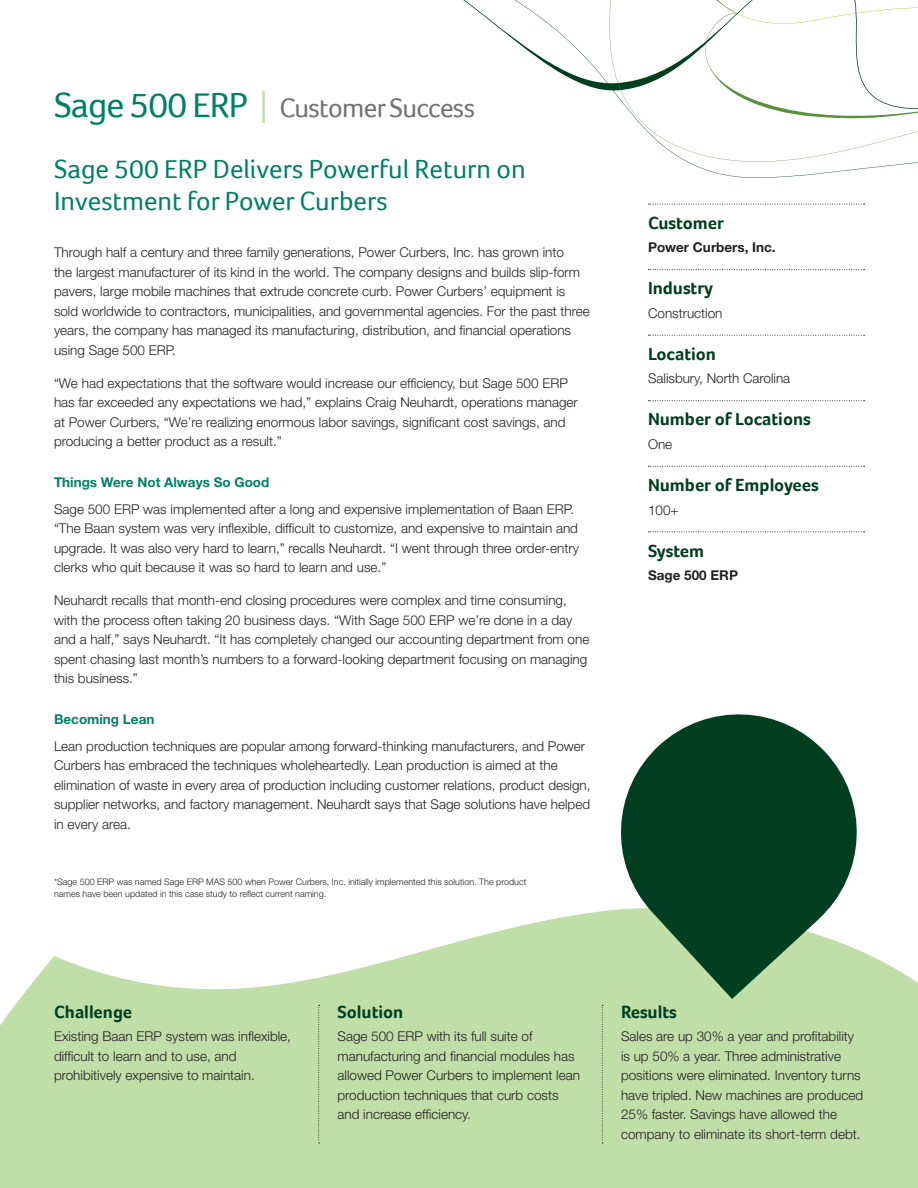
<style>
.page{position:relative;width:918px;height:1188px;background:#fff}
.page>*{position:absolute;margin:0;border:0;box-sizing:border-box;transform-origin:0 0}
.t1{font:27.3px "Foco";letter-spacing:-.025em;color:#717074}
.t2{font:27px/32.2px "Foco";color:#008066}
.Side_Header{font:700 18px "Foco";color:#003e20}
.Bottom_Challenge_Hea{font:700 18px "Foco";color:#003e20}
.Body{font:300 13.5px/19.5px "Helvetica Neue LT Std";color:#231f20}
.Subhead{font:700 13.5px "Helvetica Neue LT Std";color:#008066}
.Bold_Body{font:700 13.5px "Helvetica Neue LT Std";color:#231f20}
.t3{font:300 9px/12.8px "Helvetica Neue LT Std";color:#231f20}
.s1{font-size:35.85px;color:#008066}
.s2{font-family:"Helvetica Neue LT Std";font-weight:300;font-size:44.85px;color:#c0dea8}
</style>
<div class="page">
<svg style="left:0;top:910px;width:918px;height:278px;fill:#c0dea8"></svg>
<svg style="left:463px;top:0;width:455px;height:178px"></svg>
<svg style="left:608px;top:714px;width:262px;height:285px;fill:#003e20"></svg>
<svg style="left:648px;top:204px;width:217px;height:1px"></svg>
<svg style="left:648px;top:269px;width:217px;height:1px"></svg>
<svg style="left:648px;top:335px;width:217px;height:1px"></svg>
<svg style="left:648px;top:400px;width:217px;height:1px"></svg>
<svg style="left:648px;top:466px;width:217px;height:1px"></svg>
<svg style="left:648px;top:531px;width:217px;height:1px"></svg>
<svg style="left:602px;top:1005px;width:1px;height:139px"></svg>
<svg style="left:318px;top:1005px;width:2px;height:139px"></svg>
<p class="t1" style="left:54px;top:92px;width:423px"><span class="s1">Sage 500 ERP</span> <span class="s2">I</span> Customer Success</p>
<p class="t2" style="left:54px;top:153px;width:473px">Sage 500 ERP Delivers Powerful Return on<br>Investment for Power Curbers</p>
<p class="Body" style="left:54px;top:242px;width:537px">Through half a century and three family generations, Power Curbers, Inc. has grown into<br>the largest manufacturer of its kind in the world. The company designs and builds slip-form pavers, large mobile machines that extrude concrete curb. Power Curbers’ equipment is sold worldwide to contractors, municipalities, and governmental agencies. For the past three years, the company has managed its manufacturing, distribution, and financial operations using Sage 500 ERP.</p>
<p class="Body" style="left:54px;top:373px;width:525px">“We had expectations that the software would increase our efficiency, but Sage 500 ERP has far exceeded any expectations we had,” explains Craig Neuhardt, operations manager at Power Curbers, “We’re realizing enormous labor savings, significant cost savings, and producing a better product as a result.”</p>
<p class="Subhead" style="left:54px;top:474px;width:217px">Things Were Not Always So Good</p>
<p class="Body" style="left:54px;top:499px;width:526px">Sage 500 ERP was implemented after a long and expensive implementation of Baan ERP. “The Baan system was very inflexible, difficult to customize, and expensive to maintain and upgrade. It was also very hard to learn,” recalls Neuhardt. “I went through three order-entry clerks who quit because it was so hard to learn and use.”</p>
<p class="Body" style="left:54px;top:590px;width:537px">Neuhardt recalls that month-end closing procedures were complex and time consuming, with the process often taking 20 business days. “With Sage 500 ERP we’re done in a day and a half,” says Neuhardt. “It has completely changed our accounting department from one spent chasing last month’s numbers to a forward-looking department focusing on managing this business.”</p>
<p class="Subhead" style="left:54px;top:711px;width:102px">Becoming Lean</p>
<p class="Body" style="left:54px;top:736px;width:538px">Lean production techniques are popular among forward-thinking manufacturers, and Power Curbers has embraced the techniques wholeheartedly. Lean production is aimed at the elimination of waste in every area of production including customer relations, product design, supplier networks, and factory management. Neuhardt says that Sage solutions have helped in every area.</p>
<p class="t3" style="left:54px;top:875px;width:474px">*Sage 500 ERP was named Sage ERP MAS 500 when Power Curbers, Inc. initially implemented this solution. The product names have been updated in this case study to reflect current naming.</p>
<p class="Side_Header" style="left:648px;top:212px;width:77px">Customer</p>
<p class="Bold_Body" style="left:648px;top:239px;width:129px">Power Curbers, Inc.</p>
<p class="Side_Header" style="left:648px;top:278px;width:67px">Industry</p>
<p class="Body" style="left:648px;top:303px;width:76px">Construction</p>
<p class="Side_Header" style="left:648px;top:343px;width:70px">Location</p>
<p class="Body" style="left:648px;top:369px;width:144px">Salisbury, North Carolina</p>
<p class="Side_Header" style="left:648px;top:409px;width:164px">Number of Locations</p>
<p class="Body" style="left:648px;top:434px;width:26px">One</p>
<p class="Side_Header" style="left:648px;top:474px;width:172px">Number of Employees</p>
<p class="Body" style="left:648px;top:500px;width:32px">100+</p>
<p class="Side_Header" style="left:648px;top:540px;width:58px">System</p>
<p class="Bold_Body" style="left:648px;top:567px;width:92px">Sage 500 ERP</p>
<p class="Bottom_Challenge_Hea" style="left:54px;top:1001px;width:80px">Challenge</p>
<p class="Body" style="left:54px;top:1026px;width:239px">Existing Baan ERP system was inflexible, difficult to learn and to use, and prohibitively expensive to maintain.</p>
<p class="Bottom_Challenge_Hea" style="left:338px;top:1001px;width:67px">Solution</p>
<p class="Body" style="left:338px;top:1026px;width:244px">Sage 500 ERP with its full suite of manufacturing and financial modules has allowed Power Curbers to implement lean production techniques that curb costs and increase efficiency.</p>
<p class="Bottom_Challenge_Hea" style="left:621px;top:1001px;width:57px">Results</p>
<p class="Body" style="left:621px;top:1026px;width:244px">Sales are up 30% a year and profitability is up 50% a year. Three administrative positions were eliminated. Inventory turns have tripled. New machines are produced 25% faster. Savings have allowed the company to eliminate its short-term debt.</p>
</div>
